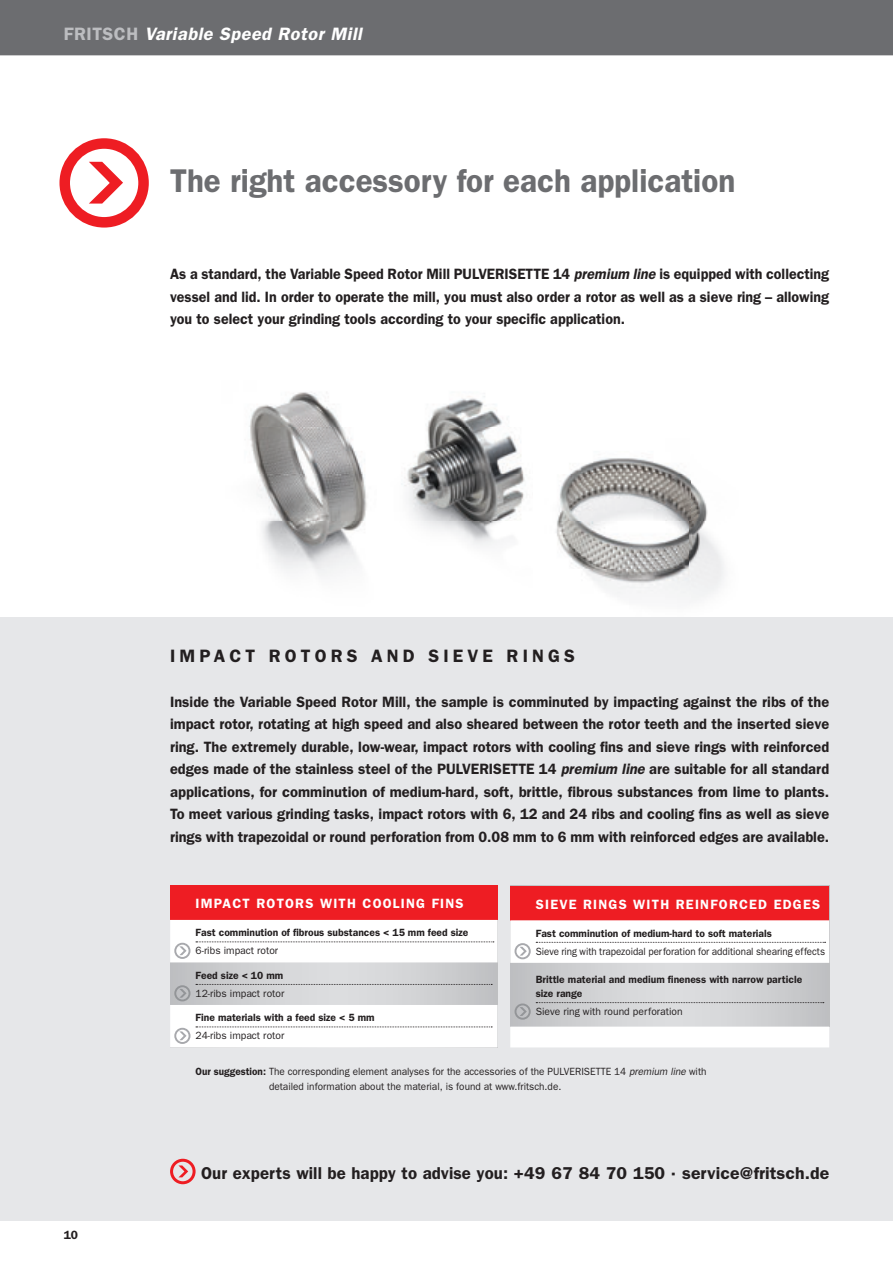
<style>
.page{position:relative;width:893px;height:1263px;background:#fff}
.page>*{position:absolute;margin:0;border:0;box-sizing:border-box;transform-origin:0 0}
.t1{font:600 33px "Franklin Gothic";color:#6c6d70;scale:.95 1}
.t2{font:italic 600 18px "Franklin Gothic";letter-spacing:.03em;color:#fff}
.t3{font:600 18px "Franklin Gothic";letter-spacing:.23em;color:#231f20}
.t4{font:600 17.25px "Franklin Gothic";color:#231f20}
.t5{font:600 15px/22.5px "Franklin Gothic";color:#231f20;text-align:justify}
.t6{font:600 15px/22.5px "Franklin Gothic";color:#231f20;text-align:justify;scale:.95 1}
.t7{font:600 13.5px "Franklin Gothic";letter-spacing:.09em;color:#fff}
.t8{font:600 12px "Franklin Gothic";color:#231f20}
.t9{font:600 10.5px/14.4px "Franklin Gothic";color:#231f20}
.t10{font:10.5px/14.4px "Franklin Gothic";color:#231f20;scale:.95 1}
.t11{font:10.5px "Franklin Gothic";color:#231f20}
.t12{font:10.5px "Franklin Gothic";color:#231f20;scale:.93 1}
.s1{font-style:normal;color:#bcbdc0}
.s2{font-style:italic}
.s3{font-weight:600}
</style>
<div class="page">
<div style="left:0;top:617px;width:893px;height:603px;background:#e6e7e9"></div>
<div style="left:0;top:0;width:893px;height:55px;background:#6c6d70"></div>
<img style="left:249px;top:392px;width:475px;height:208px">
<div style="left:59px;top:138px;width:90px;height:90px;border:10px solid #ee1d23;border-radius:50%"></div>
<svg style="left:89px;top:162px;width:34px;height:42px"></svg>
<div style="left:170px;top:1159px;width:26px;height:25px;border:3px solid #ee1d23;border-radius:50%"></div>
<svg style="left:178px;top:1165px;width:10px;height:12px"></svg>
<div style="left:170px;top:886px;width:327px;height:34px;background:#ee1d23"></div>
<svg style="left:170px;top:920px;width:327px;height:127px;background:#ececed"></svg>
<div style="left:510px;top:886px;width:319px;height:34px;background:#ee1d23"></div>
<svg style="left:510px;top:920px;width:319px;height:127px"></svg>
<p class="t2" style="left:64px;top:28px;width:300px"><span class="s1">FRITSCH</span> Variable Speed Rotor Mill</p>
<h1 class="t1" style="left:170px;top:169px;width:596px">The right accessory for each application</h1>
<p class="t6" style="left:170px;top:264px;width:695px">As a standard, the Variable Speed Rotor Mill PULVERISETTE 14 <span class="s2">premium line</span> is equipped with collecting vessel and lid. In order to operate the mill, you must also order a rotor as well as a sieve ring – allowing you to select your grinding tools according to your specific application.</p>
<p class="t3" style="left:170px;top:649px;width:406px">IMPACT ROTORS AND SIEVE RINGS</p>
<p class="t5" style="left:170px;top:691px;width:661px">Inside the Variable Speed Rotor Mill, the sample is comminuted by impacting against the ribs of the impact rotor, rotating at high speed and also sheared between the rotor teeth and the inserted sieve ring. The extremely durable, low-wear, impact rotors with cooling fins and sieve rings with reinforced edges made of the stainless steel of the PULVERISETTE 14 <span class="s2">premium line</span> are suitable for all standard applications, for comminution of medium-hard, soft, brittle, fibrous substances from lime to plants.<br>To meet various grinding tasks, impact rotors with 6, 12 and 24 ribs and cooling fins as well as sieve rings with trapezoidal or round perforation from 0.08 mm to 6 mm with reinforced edges are available.</p>
<p class="t7" style="left:196px;top:899px;width:270px">IMPACT ROTORS WITH COOLING FINS</p>
<p class="t9" style="left:196px;top:927px;width:274px">Fast comminution of fibrous substances &lt; 15 mm feed size</p>
<p class="t11" style="left:196px;top:947px;width:84px">6-ribs impact rotor</p>
<p class="t9" style="left:196px;top:969px;width:89px">Feed size &lt; 10 mm</p>
<p class="t11" style="left:196px;top:990px;width:90px">12-ribs impact rotor</p>
<p class="t9" style="left:196px;top:1012px;width:181px">Fine materials with a feed size &lt; 5 mm</p>
<p class="t11" style="left:196px;top:1032px;width:90px">24-ribs impact rotor</p>
<p class="t7" style="left:536px;top:899px;width:286px">SIEVE RINGS WITH REINFORCED EDGES</p>
<p class="t9" style="left:536px;top:927px;width:238px">Fast comminution of medium-hard to soft materials</p>
<p class="t12" style="left:536px;top:948px;width:313px">Sieve ring with trapezoidal perforation for additional shearing effects</p>
<p class="t9" style="left:536px;top:973px;width:268px">Brittle material and medium fineness with narrow particle size range</p>
<p class="t11" style="left:536px;top:1008px;width:148px">Sieve ring with round perforation</p>
<p class="t10" style="left:269px;top:1065px;width:462px;text-indent:-73px"><span class="s3">Our suggestion:</span> The corresponding element analyses for the accessories of the PULVERISETTE 14 <span class="s2">premium line</span> with detailed information about the material, is found at www.fritsch.de.</p>
<p class="t8" style="left:64px;top:1230px;width:16px">10</p>
<p class="t4" style="left:201px;top:1167px;width:630px">Our experts will be happy to advise you: +49 67 84 70 150 · service@fritsch.de</p>
</div>
